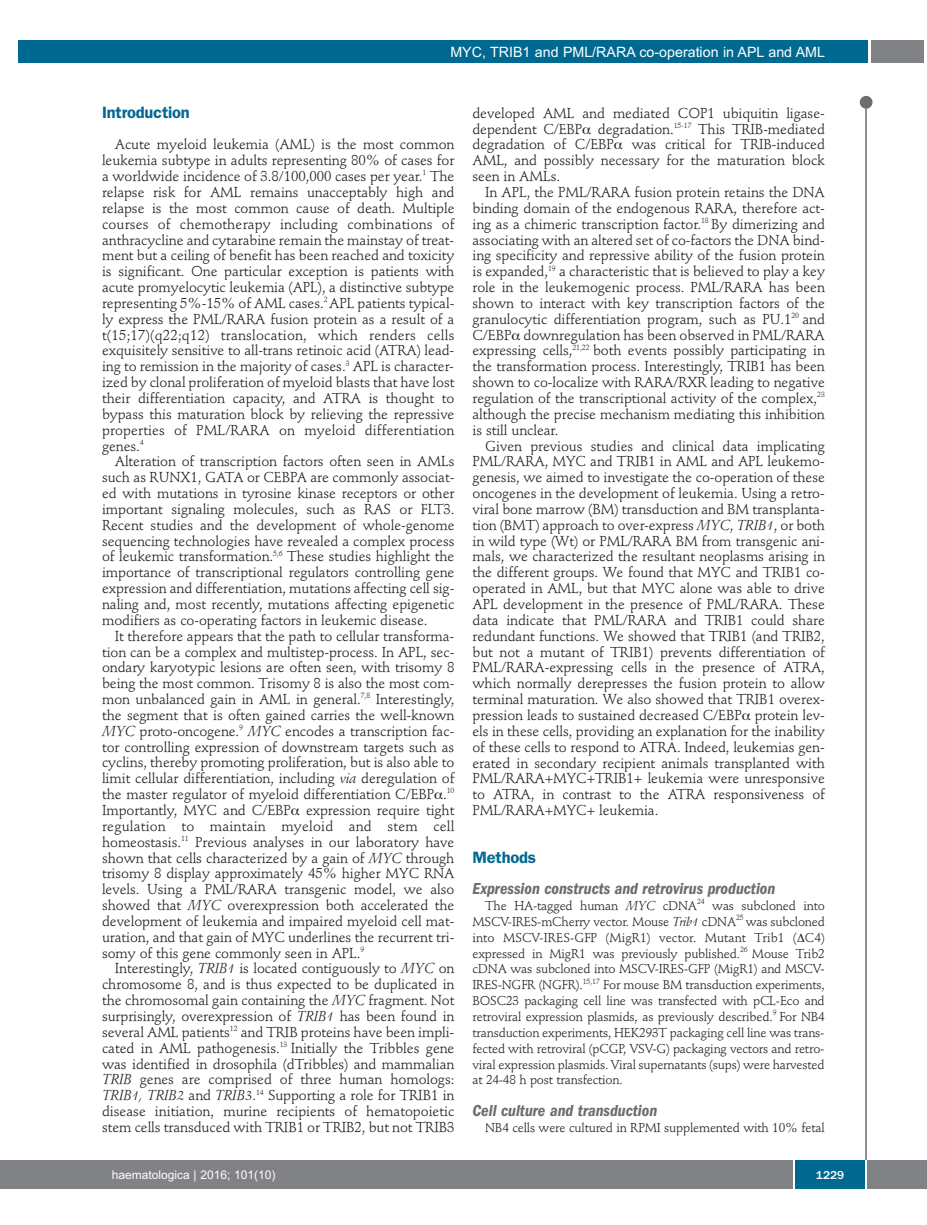
<style>
.page{position:relative;width:927px;height:1225px;background:#fff}
.page>*{position:absolute;margin:0;border:0;box-sizing:border-box;transform-origin:0 0}
.t1{font:italic 600 condensed 16.5px "Franklin Gothic";color:#6c6d70}
.t2{font:600 16.5px "Franklin Gothic";letter-spacing:-.01em;color:#006991}
.t3{font:14.25px/15.9px "Stempel Schneidler";letter-spacing:-.005em;color:#231f20;text-align:justify}
.t4{font:14.25px "Arial";color:#fff}
.t5{font:12.75px/15.9px "Stempel Schneidler";letter-spacing:-.015em;color:#231f20;text-align:justify}
.t6{font:12px "Arial";color:#fff}
.t7{font:500 12px "Franklin Gothic";color:#fff}
.s1{font-style:italic}
</style>
<div class="page">
<div style="left:860px;top:96px;width:12px;height:13px;background:#6c6d70;border-radius:50%"></div>
<hr style="left:865px;top:98px;width:2px;height:1062px;background:#6c6d70">
<div style="left:871px;top:40px;width:52px;height:22px;background:#808285"></div>
<div style="left:18px;top:40px;width:849px;height:22px;background:#006991"></div>
<div style="left:17px;top:1160px;width:910px;height:28px;background:#808285"></div>
<div style="left:795px;top:1160px;width:70px;height:28px;background:#006991"></div>
<hr style="left:793px;top:1160px;width:2px;height:28px;background:#fff">
<hr style="left:865px;top:1160px;width:2px;height:28px;background:#fff">
<div style="left:0;top:1160px;width:17px;height:28px;background:#808285"></div>
<p class="t4" style="left:450px;top:44px;width:376px">MYC, TRIB1 and PML/RARA co-operation in APL and AML</p>
<p class="t2" style="left:102px;top:106px;width:89px">Introduction</p>
<p class="t3" style="left:102px;top:138px;width:354px;text-indent:13px">Acute myeloid leukemia (AML) is the most common leukemia subtype in adults representing 80% of cases for a worldwide incidence of 3.8/100,000 cases per year.<sup>1</sup> The relapse risk for AML remains unacceptably high and relapse is the most common cause of death. Multiple courses of chemotherapy including combinations of anthracycline and cytarabine remain the mainstay of treat&shy;ment but a ceiling of benefit has been reached and toxicity is significant. One particular exception is patients with acute promyelocytic leukemia (APL), a distinctive subtype representing 5%-15% of AML cases.<sup>2</sup> APL patients typical&shy;ly express the PML/RARA fusion protein as a result of a t(15;17)(q22;q12) translocation, which renders cells exquisitely sensitive to all-trans retinoic acid (ATRA) lead&shy;ing to remission in the majority of cases.<sup>3</sup> APL is character&shy;ized by clonal proliferation of myeloid blasts that have lost their differentiation capacity, and ATRA is thought to bypass this maturation block by relieving the repressive properties of PML/RARA on myeloid differentiation genes.<sup>4</sup></p>
<p class="t3" style="left:102px;top:455px;width:354px;text-indent:13px">Alteration of transcription factors often seen in AMLs such as RUNX1, GATA or CEBPA are commonly associat&shy;ed with mutations in tyrosine kinase receptors or other important signaling molecules, such as RAS or FLT3.<br>Recent studies and the development of whole-genome sequencing technologies have revealed a complex process of leukemic transformation.<sup>5,6</sup> These studies highlight the importance of transcriptional regulators controlling gene expression and differentiation, mutations affecting cell sig&shy;naling and, most recently, mutations affecting epigenetic modifiers as co-operating factors in leukemic disease.</p>
<p class="t3" style="left:102px;top:629px;width:354px;text-indent:13px">It therefore appears that the path to cellular transforma&shy;tion can be a complex and multistep-process. In APL, sec&shy;ondary karyotypic lesions are often seen, with trisomy 8 being the most common. Trisomy 8 is also the most com&shy;mon unbalanced gain in AML in general.<sup>7,8</sup> Interestingly, the segment that is often gained carries the well-known <span class="s1">MYC</span> proto-oncogene.<sup>9</sup> <span class="s1">MYC</span> encodes a transcription fac&shy;tor controlling expression of downstream targets such as cyclins, thereby promoting proliferation, but is also able to limit cellular differentiation, including <span class="s1">via</span> deregulation of the master regulator of myeloid differentiation C/EBP .<sup>10<br></sup>Importantly, MYC and C/EBP expression require tight regulation to maintain myeloid and stem cell homeostasis.<sup>11</sup> Previous analyses in our laboratory have shown that cells characterized by a gain of <span class="s1">MYC</span> through trisomy 8 display approximately 45% higher MYC RNA levels. Using a PML/RARA transgenic model, we also showed that <span class="s1">MYC</span> overexpression both accelerated the development of leukemia and impaired myeloid cell mat&shy;uration, and that gain of MYC underlines the recurrent tri&shy;somy of this gene commonly seen in APL.<sup>9</sup></p>
<p class="t3" style="left:102px;top:962px;width:354px;text-indent:13px">Interestingly, <span class="s1">TRIB1</span> is located contiguously to <span class="s1">MYC</span> on chromosome 8, and is thus expected to be duplicated in the chromosomal gain containing the <span class="s1">MYC</span> fragment. Not surprisingly, overexpression of <span class="s1">TRIB1</span> has been found in several AML patients<sup>12</sup> and TRIB proteins have been impli&shy;cated in AML pathogenesis.<sup>13</sup> Initially the Tribbles gene was identified in drosophila (dTribbles) and mammalian <span class="s1">TRIB</span> genes are comprised of three human homologs:<br><span class="s1">TRIB1, TRIB2</span> and <span class="s1">TRIB3</span>.<sup>14</sup> Supporting a role for TRIB1 in disease initiation, murine recipients of hematopoietic stem cells transduced with TRIB1 or TRIB2, but not TRIB3</p>
<p class="t3" style="left:472px;top:106px;width:354px">developed AML and mediated COP1 ubiquitin ligase&shy;dependent C/EBP degradation.<sup>15-17</sup> This TRIB-mediated degradation of C/EBP was critical for TRIB-induced AML, and possibly necessary for the maturation block seen in AMLs.</p>
<p class="t3" style="left:472px;top:185px;width:354px;text-indent:13px">In APL, the PML/RARA fusion protein retains the DNA binding domain of the endogenous RARA, therefore act&shy;ing as a chimeric transcription factor.<sup>18</sup> By dimerizing and associating with an altered set of co-factors the DNA bind&shy;ing specificity and repressive ability of the fusion protein is expanded,<sup>19</sup> a characteristic that is believed to play a key role in the leukemogenic process. PML/RARA has been shown to interact with key transcription factors of the granulocytic differentiation program, such as PU.1<sup>20</sup> and C/EBP downregulation has been observed in PML/RARA expressing cells,<sup>21,22</sup> both events possibly participating in the transformation process. Interestingly, TRIB1 has been shown to co-localize with RARA/RXR leading to negative regulation of the transcriptional activity of the complex,<sup>23 </sup>although the precise mechanism mediating this inhibition is still unclear.</p>
<p class="t3" style="left:472px;top:439px;width:354px;text-indent:13px">Given previous studies and clinical data implicating PML/RARA, MYC and TRIB1 in AML and APL leukemo&shy;genesis, we aimed to investigate the co-operation of these oncogenes in the development of leukemia. Using a retro&shy;viral bone marrow (BM) transduction and BM transplanta&shy;tion (BMT) approach to over-express <span class="s1">MYC</span>, <span class="s1">TRIB1</span>, or both in wild type (Wt) or PML/RARA BM from transgenic ani&shy;mals, we characterized the resultant neoplasms arising in the different groups. We found that MYC and TRIB1 co&shy;operated in AML, but that MYC alone was able to drive APL development in the presence of PML/RARA. These data indicate that PML/RARA and TRIB1 could share redundant functions. We showed that TRIB1 (and TRIB2, but not a mutant of TRIB1) prevents differentiation of PML/RARA-expressing cells in the presence of ATRA, which normally derepresses the fusion protein to allow terminal maturation. We also showed that TRIB1 overex&shy;pression leads to sustained decreased C/EBP protein lev&shy;els in these cells, providing an explanation for the inability of these cells to respond to ATRA. Indeed, leukemias gen&shy;erated in secondary recipient animals transplanted with PML/RARA+MYC+TRIB1+ leukemia were unresponsive to ATRA, in contrast to the ATRA responsiveness of PML/RARA+MYC+ leukemia.</p>
<p class="t2" style="left:472px;top:851px;width:65px">Methods</p>
<p class="t1" style="left:472px;top:882px;width:304px">Expression constructs and retrovirus production</p>
<p class="t5" style="left:472px;top:899px;width:354px;text-indent:13px">The HA-tagged human <span class="s1">MYC</span> cDNA<sup>24</sup> was subcloned into MSCV-IRES-mCherry vector. Mouse <span class="s1">Trib1</span> cDNA<sup>25</sup> was subcloned into MSCV-IRES-GFP (MigR1) vector. Mutant Trib1 ( C4) expressed in MigR1 was previously published.<sup>26</sup> Mouse Trib2 cDNA was subcloned into MSCV-IRES-GFP (MigR1) and MSCV-IRES-NGFR (NGFR).<sup>15,17</sup> For mouse BM transduction experiments, BOSC23 packaging cell line was transfected with pCL-Eco and retroviral expression plasmids, as previously described.<sup>9</sup> For NB4 transduction experiments, HEK293T packaging cell line was trans&shy;fected with retroviral (pCGP, VSV-G) packaging vectors and retro&shy;viral expression plasmids. Viral supernatants (sups) were harvested at 24-48 h post transfection.</p>
<p class="t1" style="left:472px;top:1104px;width:186px">Cell culture and transduction</p>
<p class="t5" style="left:485px;top:1120px;width:341px">NB4 cells were cultured in RPMI supplemented with 10% fetal</p>
<p class="t6" style="left:112px;top:1167px;width:165px">haematologica | 2016; 101(10)</p>
<p class="t7" style="left:816px;top:1167px;width:30px">1229</p>
</div>
